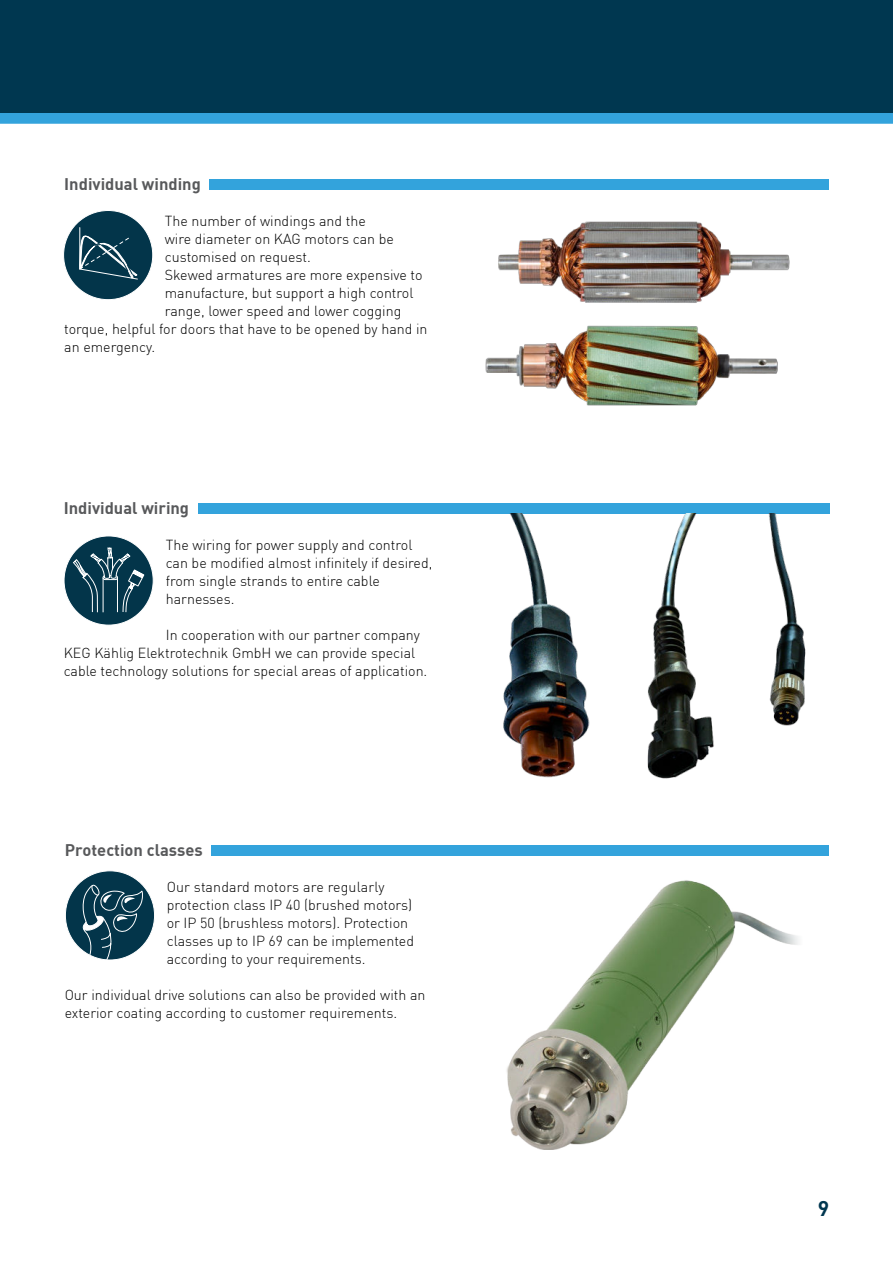
<style>
.page{position:relative;width:893px;height:1263px;background:#fff}
.page>*{position:absolute;margin:0;border:0;box-sizing:border-box;transform-origin:0 0}
.t1{font:21px "DIN Bold";color:#003750}
.t2{font:16.5px "DIN Bold";color:#58595b}
.t3{font:300 14.25px/18px "DIN";color:#000}
</style>
<div class="page">
<div style="left:0;top:0;width:893px;height:115px;background:#003750"></div>
<div style="left:0;top:113px;width:893px;height:11px;background:#33a3dc"></div>
<img style="left:506px;top:880px;width:293px;height:269px">
<div style="left:64px;top:210px;width:89px;height:90px;background:#03354a;border-radius:50%"></div>
<svg style="left:78px;top:210px;width:60px;height:70px"></svg>
<div style="left:209px;top:179px;width:620px;height:11px;background:#33a3dc"></div>
<img style="left:498px;top:221px;width:292px;height:82px">
<img style="left:486px;top:325px;width:292px;height:81px">
<div style="left:65px;top:871px;width:90px;height:89px;background:#03354a;border-radius:50%"></div>
<svg style="left:82px;top:884px;width:61px;height:76px"></svg>
<div style="left:198px;top:503px;width:631px;height:11px;background:#33a3dc"></div>
<div style="left:212px;top:845px;width:617px;height:11px;background:#33a3dc"></div>
<div style="left:64px;top:536px;width:89px;height:89px;background:#03354a;border-radius:50%"></div>
<svg style="left:73px;top:548px;width:72px;height:76px"></svg>
<img style="left:503px;top:514px;width:211px;height:265px">
<img style="left:769px;top:514px;width:37px;height:212px">
<p class="t2" style="left:64px;top:176px;width:138px">Individual winding</p>
<p class="t3" style="left:165px;top:211px;width:203px">The number of windings and the</p>
<p class="t3" style="left:165px;top:229px;width:231px">wire diameter on KAG motors can be</p>
<p class="t3" style="left:165px;top:247px;width:147px">customised on request.</p>
<p class="t3" style="left:165px;top:265px;width:259px">Skewed armatures are more expensive to</p>
<p class="t3" style="left:165px;top:283px;width:250px">manufacture, but support a high control</p>
<p class="t3" style="left:165px;top:301px;width:238px">range, lower speed and lower cogging</p>
<p class="t3" style="left:64px;top:319px;width:365px">torque, helpful for doors that have to be opened by hand in</p>
<p class="t3" style="left:64px;top:337px;width:92px">an emergency.</p>
<p class="t2" style="left:64px;top:500px;width:127px">Individual wiring</p>
<p class="t3" style="left:166px;top:535px;width:268px">The wiring for power supply and control can be modified almost infinitely if desired, from single strands to entire cable harnesses.</p>
<p class="t3" style="left:64px;top:625px;width:365px;text-indent:102px">In cooperation with our partner company<br>KEG Kählig Elektrotechnik GmbH we can provide special cable technology solutions for special areas of application.</p>
<p class="t2" style="left:65px;top:842px;width:140px">Protection classes</p>
<p class="t3" style="left:167px;top:877px;width:249px">Our standard motors are regularly protection class IP 40 (brushed motors) or IP 50 (brushless motors). Protection classes up to IP 69 can be implemented according to your requirements.</p>
<p class="t3" style="left:65px;top:985px;width:362px">Our individual drive solutions can also be provided with an exterior coating according to customer requirements.</p>
<h1 class="t1" style="left:818px;top:1198px;width:13px">9</h1>
</div>
